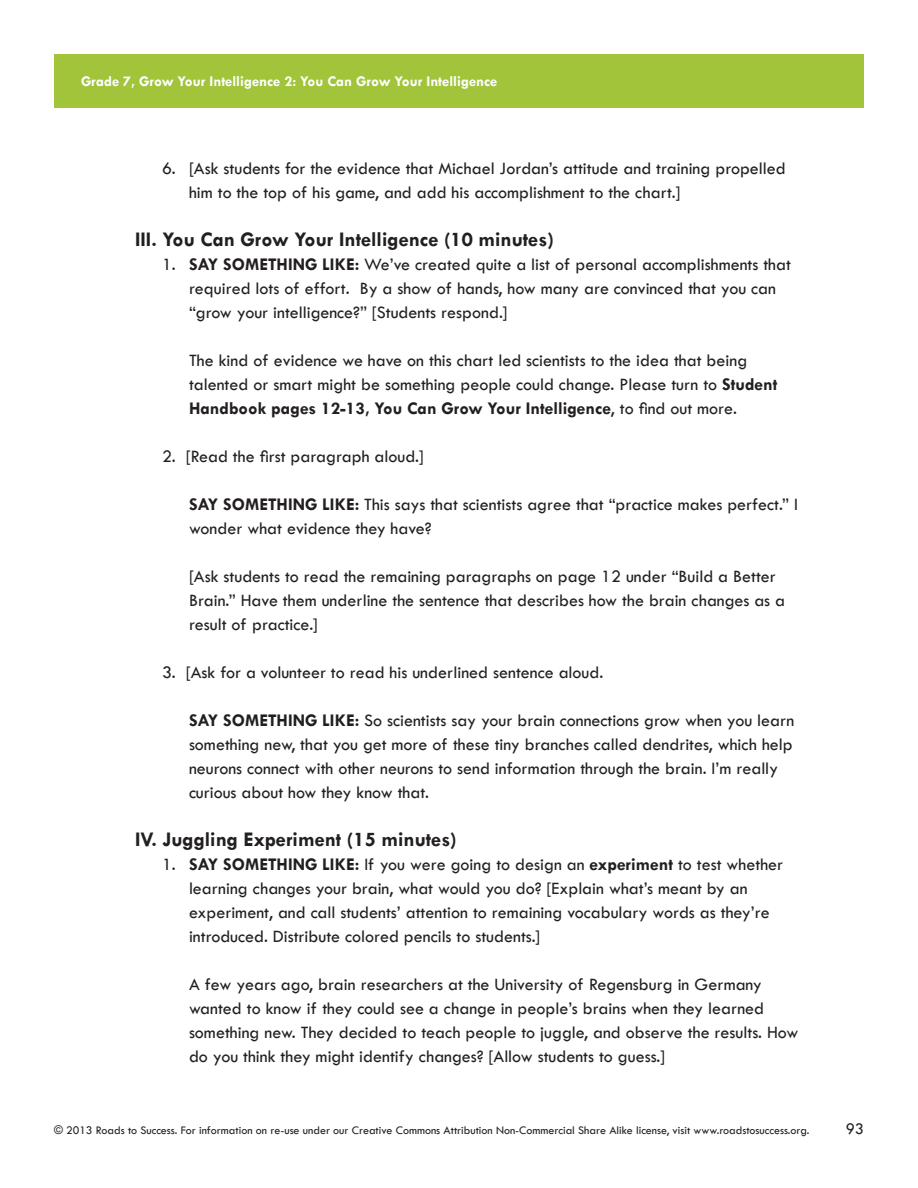
<style>
.page{position:relative;width:918px;height:1188px;background:#fff}
.page>*{position:absolute;margin:0;border:0;box-sizing:border-box;transform-origin:0 0}
.A_NumberListRoman{font:700 21px "Tw Cen";color:#231f20}
.A_NumberList2{font:500 18px/24px "Tw Cen";color:#231f20}
.A_NumberList1{font:500 18px/24px "Tw Cen";color:#231f20}
.A_Text{font:500 18px/24px "Tw Cen";color:#231f20}
.Lesson_Front_Page_Te{font:500 16.5px "Tw Cen";color:#231f20}
.t1{font:700 15px "Tw Cen";color:#fff}
.t2{font:500 12px "Tw Cen";color:#231f20}
.s1{font-weight:700}
</style>
<div class="page">
<div style="left:54px;top:54px;width:810px;height:54px;background:#a1c43a"></div>
<p class="t1" style="left:81px;top:72px;width:418px">Grade 7, Grow Your Intelligence 2: You Can Grow Your Intelligence</p>
<p class="A_NumberList2" style="left:189px;top:157px;width:598px;text-indent:-27px">6. [Ask students for the evidence that Michael Jordan’s attitude and training propelled him to the top of his game, and add his accomplishment to the chart.]</p>
<p class="A_NumberListRoman" style="left:135px;top:227px;width:420px">III. You Can Grow Your Intelligence (10 minutes)</p>
<p class="A_NumberList1" style="left:189px;top:253px;width:603px;text-indent:-27px">1. <span class="s1">SAY SOMETHING LIKE:</span> We’ve created quite a list of personal accomplishments that required lots of effort. By a show of hands, how many are convinced that you can “grow your intelligence?” [Students respond.]</p>
<p class="A_NumberList2" style="left:189px;top:349px;width:590px">The kind of evidence we have on this chart led scientists to the idea that being talented or smart might be something people could change. Please turn to <span class="s1">Student<br>Handbook pages 12-13, You Can Grow Your Intelligence</span>, to find out more.</p>
<p class="A_NumberList2" style="left:162px;top:445px;width:264px">2. [Read the first paragraph aloud.]</p>
<p class="A_NumberList2" style="left:189px;top:493px;width:611px"><span class="s1">SAY SOMETHING LIKE:</span> This says that scientists agree that “practice makes perfect.” I wonder what evidence they have?</p>
<p class="A_NumberList2" style="left:189px;top:565px;width:598px">[Ask students to read the remaining paragraphs on page 12 under “Build a Better<br>Brain.” Have them underline the sentence that describes how the brain changes as a result of practice.]</p>
<p class="A_NumberList2" style="left:162px;top:661px;width:443px">3. [Ask for a volunteer to read his underlined sentence aloud.</p>
<p class="A_NumberList2" style="left:189px;top:709px;width:607px"><span class="s1">SAY SOMETHING LIKE:</span> So scientists say your brain connections grow when you learn something new, that you get more of these tiny branches called dendrites, which help neurons connect with other neurons to send information through the brain. I’m really curious about how they know that.</p>
<p class="A_NumberListRoman" style="left:135px;top:827px;width:323px">IV. Juggling Experiment (15 minutes)</p>
<p class="A_NumberList1" style="left:189px;top:853px;width:596px;text-indent:-27px">1. <span class="s1">SAY SOMETHING LIKE:</span> If you were going to design an <span class="s1">experiment</span> to test whether learning changes your brain, what would you do? [Explain what’s meant by an experiment, and call students’ attention to remaining vocabulary words as they’re introduced. Distribute colored pencils to students.]</p>
<p class="A_Text" style="left:189px;top:973px;width:611px">A few years ago, brain researchers at the University of Regensburg in Germany wanted to know if they could see a change in people’s brains when they learned something new. They decided to teach people to juggle, and observe the results. How do you think they might identify changes? [Allow students to guess.]</p>
<p class="t2" style="left:54px;top:1123px;width:757px">© 2013 Roads to Success. For information on re-use under our Creative Commons Attribution Non-Commercial Share Alike license, visit www.roadstosuccess.org.</p>
<p class="Lesson_Front_Page_Te" style="left:846px;top:1119px;width:20px">93</p>
</div>
